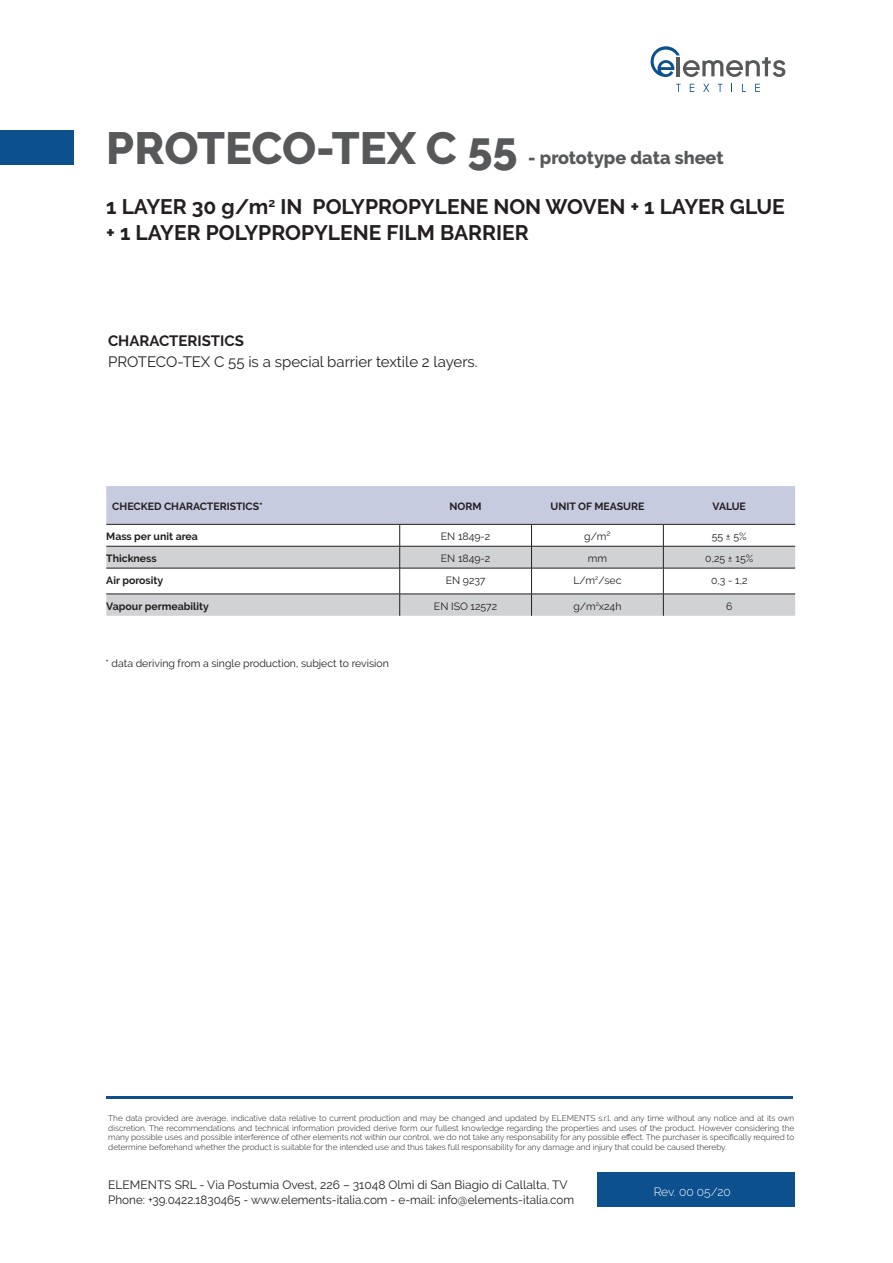
<style>
.page{position:relative;width:893px;height:1263px;background:#fff}
.page>*{position:absolute;margin:0;border:0;box-sizing:border-box;transform-origin:0 0}
.t1{font:800 45px "Raleway";color:#57585a}
.t2{font:700 21px "Raleway";color:#231f20}
.t3{font:800 18px "Raleway";color:#57585a}
.t4{font:15px "Raleway";color:#231f20}
.t5{font:700 15px "Raleway";color:#231f20}
.t6{font:12px "Raleway";color:#231f20}
.t7{font:300 12px "Raleway";color:#fff}
.t8{font:10.5px "Raleway";color:#231f20}
.t9{font:700 10.5px "Raleway";color:#231f20}
.t10{font:300 8.25px/9.9px "Raleway";color:#231f20;text-align:justify}
</style>
<div class="page">
<div style="left:597px;top:1172px;width:197px;height:34px;background:#0d508e"></div>
<svg style="left:106px;top:486px;width:689px;height:130px"></svg>
<hr style="left:107px;top:1096px;width:686px;height:3px;background:#0d508e">
<div style="left:0;top:130px;width:74px;height:34px;background:#0d508e"></div>
<svg style="left:651px;top:46px;width:134px;height:31px"></svg>
<svg style="left:676px;top:84px;width:5px;height:8px"></svg>
<svg style="left:690px;top:84px;width:4px;height:8px"></svg>
<svg style="left:703px;top:84px;width:6px;height:8px"></svg>
<svg style="left:718px;top:84px;width:4px;height:8px"></svg>
<svg style="left:755px;top:84px;width:5px;height:8px"></svg>
<p class="t1" style="left:106px;top:123px;width:413px">PROTECO-TEX C 55</p>
<p class="t3" style="left:528px;top:147px;width:197px">- prototype data sheet</p>
<p class="t2" style="left:106px;top:195px;width:680px">1 LAYER 30 g/m<sup>2</sup> IN POLYPROPYLENE NON WOVEN + 1 LAYER GLUE</p>
<p class="t2" style="left:106px;top:220px;width:424px">+ 1 LAYER POLYPROPYLENE FILM BARRIER</p>
<p class="t5" style="left:108px;top:332px;width:137px">CHARACTERISTICS</p>
<p class="t4" style="left:108px;top:353px;width:371px">PROTECO-TEX C 55 is a special barrier textile 2 layers.</p>
<p class="t9" style="left:112px;top:500px;width:152px">CHECKED CHARACTERISTICS*</p>
<p class="t9" style="left:450px;top:500px;width:34px">NORM</p>
<p class="t9" style="left:550px;top:500px;width:95px">UNIT OF MEASURE</p>
<p class="t9" style="left:713px;top:500px;width:35px">VALUE</p>
<p class="t9" style="left:106px;top:530px;width:93px">Mass per unit area</p>
<p class="t8" style="left:441px;top:530px;width:51px">EN 1849-2</p>
<p class="t8" style="left:584px;top:530px;width:28px">g/m²</p>
<p class="t8" style="left:712px;top:530px;width:36px">55 ± 5%</p>
<p class="t9" style="left:106px;top:552px;width:52px">Thickness</p>
<p class="t8" style="left:441px;top:552px;width:51px">EN 1849-2</p>
<p class="t8" style="left:588px;top:552px;width:21px">mm</p>
<p class="t8" style="left:705px;top:552px;width:49px">0,25 ± 15%</p>
<p class="t9" style="left:106px;top:574px;width:58px">Air porosity</p>
<p class="t8" style="left:446px;top:574px;width:41px">EN 9237</p>
<p class="t8" style="left:573px;top:574px;width:50px">L/m<sup>2</sup>/sec</p>
<p class="t8" style="left:711px;top:574px;width:38px">0,3 - 1,2</p>
<p class="t9" style="left:106px;top:600px;width:104px">Vapour permeability</p>
<p class="t8" style="left:434px;top:600px;width:65px">EN ISO 12572</p>
<p class="t8" style="left:573px;top:600px;width:50px">g/m<sup>2</sup>x24h</p>
<p class="t8" style="left:726px;top:600px;width:8px">6</p>
<p class="t8" style="left:106px;top:657px;width:285px">* data deriving from a single production, subject to revision</p>
<p class="t10" style="left:108px;top:1113px;width:687px">The data provided are average, indicative data relative to current production and may be changed and updated by ELEMENTS s.r.l. and any time without any notice and at its own discretion. The recommendations and technical information provided derive form our fullest knowledge regarding the properties and uses of the product. However considering the many possible uses and possible interference of other elements not within our control, we do not take any responsability for any possible effect. The purchaser is specifically required to determine beforehand whether the product is suitable for the intended use and thus takes full responsability for any damage and injury that could be caused thereby.</p>
<p class="t6" style="left:108px;top:1178px;width:461px">ELEMENTS SRL - Via Postumia Ovest, 226 – 31048 Olmi di San Biagio di Callalta, TV</p>
<p class="t6" style="left:108px;top:1192px;width:467px">Phone: +39.0422.1830465 - www.elements-italia.com - e-mail: info@elements-italia.com</p>
<p class="t7" style="left:654px;top:1185px;width:79px">Rev. 00 05/20</p>
</div>
